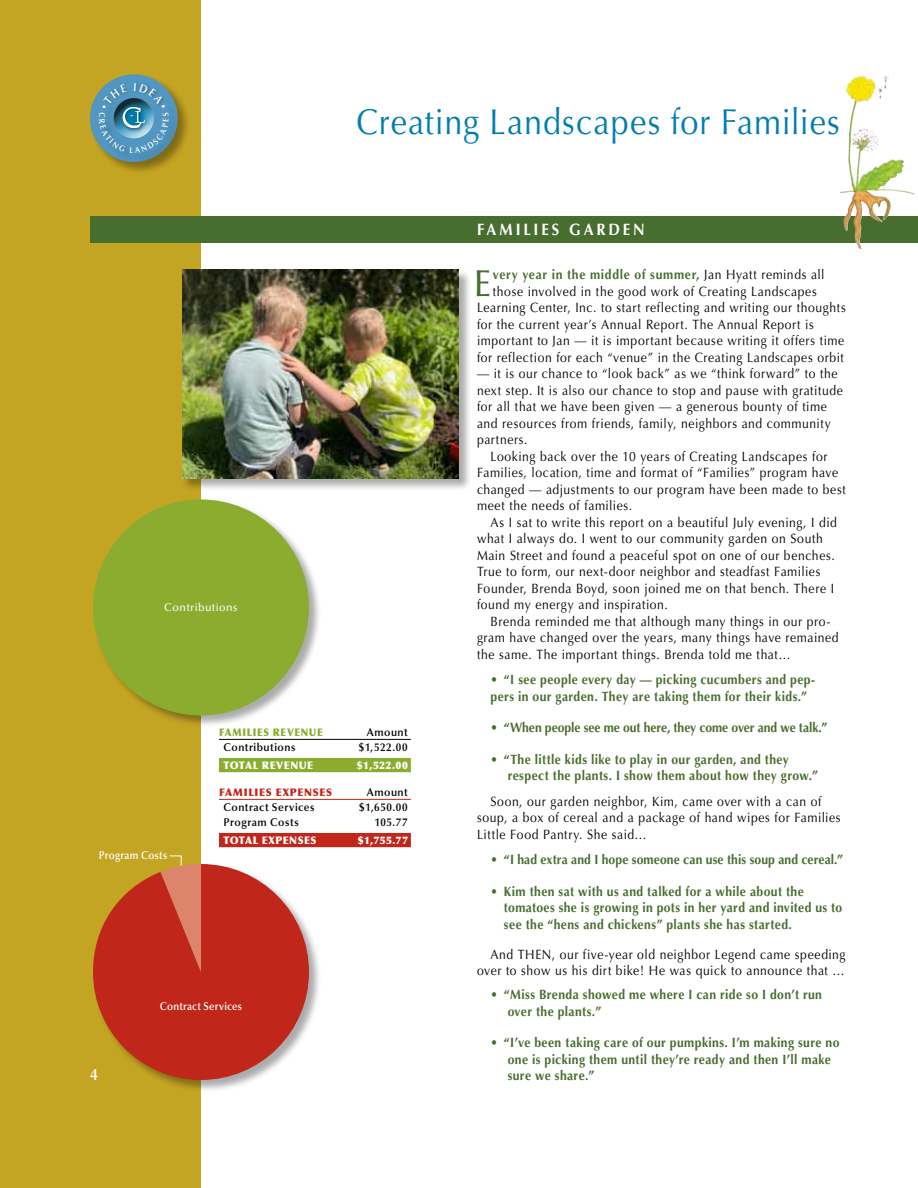
<style>
.page{position:relative;width:918px;height:1188px;background:#fff}
.page>*{position:absolute;margin:0;border:0;box-sizing:border-box;transform-origin:0 0}
.t1{font:500 37.5px "Optima";color:#476e2f;scale:.9 1}
.t2{font:36px "Optima";letter-spacing:.03em;color:#007eae;scale:.9 1}
.t3{font:700 16.5px "Optima";letter-spacing:.19em;color:#fff;scale:.9 1}
.t4{font:600 16.5px "Optima";color:#fff;scale:.9 1}
.t5{font:13.5px/16.5px "Optima";letter-spacing:.045em;color:#000;scale:.9 1}
.t6{font:700 13.5px/16.5px "Optima";letter-spacing:.03em;color:#476e2f;scale:.9 1}
.t7{font:700 13.5px "Optima";letter-spacing:.01em;color:#476e2f;scale:.9 1}
.t8{font:700 13.5px "Optima";color:#476e2f;scale:.9 1}
.t9{font:700 13.5px "Optima";letter-spacing:.055em;color:#476e2f;scale:.9 1}
.t10{font:600 11.25px "Optima";letter-spacing:.05em;color:#000;scale:.95 1}
.t11{font:600 11.25px "Optima";letter-spacing:.02em;color:#fff;scale:.9 1}
.t12{font:500 11.25px "Optima";letter-spacing:.035em;color:#fff;scale:.95 1}
.t13{font:900 10.5px "Optima";letter-spacing:.045em;color:#fff;scale:.95 1}
.t14{font:900 10.5px "Optima";letter-spacing:.07em;color:#c1261b;scale:.95 1}
.t15{font:900 10.5px "Optima";letter-spacing:.07em;color:#8cac2f;scale:.9 1}
.s1{font-weight:400;color:#000}
</style>
<div class="page">
<div style="left:0;top:0;width:201px;height:1188px;background:#c4a423"></div>
<hr style="left:219px;top:739px;width:192px;height:1px;background:#000">
<div style="left:219px;top:758px;width:192px;height:14px;background:#8cac2f"></div>
<hr style="left:219px;top:799px;width:192px;height:1px;background:#c1261b">
<div style="left:219px;top:833px;width:192px;height:14px;background:#c1261b"></div>
<div style="left:89px;top:74px;width:101px;height:101px;background:#000;opacity:.33"></div>
<div style="left:90px;top:74px;width:88px;height:88px;background:#5297c1;border-radius:50%"></div>
<div style="left:102px;top:81px;width:64px;height:27px;background:#000;opacity:.33"></div>
<div style="left:98px;top:105px;width:83px;height:60px;background:#000;opacity:.33"></div>
<div style="left:90px;top:216px;width:828px;height:27px;background:#476e2f"></div>
<img style="left:846px;top:75px;width:43px;height:21px">
<div style="left:182px;top:269px;width:289px;height:222px;background:#000;opacity:.33"></div>
<img style="left:182px;top:270px;width:277px;height:209px">
<div style="left:93px;top:499px;width:229px;height:229px;background:#000;opacity:.33"></div>
<div style="left:93px;top:500px;width:216px;height:216px;background:#8cac2f;border-radius:108px"></div>
<div style="left:93px;top:864px;width:229px;height:229px;background:#000;opacity:.33"></div>
<svg style="left:93px;top:864px;width:216px;height:216px;fill:#c1261b"></svg>
<svg style="left:161px;top:856px;width:40px;height:116px;background:#ce5f43"></svg>
<svg style="left:99px;top:83px;width:70px;height:70px"></svg>
<h2 class="t2" style="left:356px;top:101px;width:539px">Creating Landscapes for Families</h2>
<p class="t12" style="left:164px;top:601px;width:79px">Contributions</p>
<p class="t11" style="left:99px;top:849px;width:77px">Program Costs</p>
<p class="t15" style="left:219px;top:726px;width:117px">FAMILIES REVENUE</p>
<p class="t10" style="left:367px;top:726px;width:44px">Amount</p>
<p class="t10" style="left:224px;top:741px;width:77px">Contributions</p>
<p class="t10" style="left:359px;top:741px;width:53px">$1,522.00</p>
<p class="t13" style="left:224px;top:759px;width:96px">TOTAL REVENUE</p>
<p class="t13" style="left:357px;top:759px;width:55px">$1,522.00</p>
<p class="t14" style="left:219px;top:786px;width:121px">FAMILIES EXPENSES</p>
<p class="t10" style="left:367px;top:786px;width:44px">Amount</p>
<p class="t10" style="left:224px;top:801px;width:97px">Contract Services</p>
<p class="t10" style="left:359px;top:801px;width:53px">$1,650.00</p>
<p class="t10" style="left:223px;top:816px;width:81px">Program Costs</p>
<p class="t10" style="left:375px;top:816px;width:36px">105.77</p>
<p class="t13" style="left:224px;top:834px;width:99px">TOTAL EXPENSES</p>
<p class="t13" style="left:358px;top:834px;width:54px">$1,755.77</p>
<p class="t4" style="left:90px;top:1065px;width:10px">4</p>
<p class="t11" style="left:160px;top:1000px;width:93px">Contract Services</p>
<p class="t3" style="left:477px;top:220px;width:24px">Fami</p>
<p class="t3" style="left:524px;top:220px;width:136px">li es Ga rd en</p>
<h1 class="t1" style="left:474px;top:262px;width:20px">E</h1>
<p class="t9" style="left:493px;top:267px;width:370px">very year in the middle of summer, <span class="s1">Jan Hyatt reminds all</span></p>
<p class="t5" style="left:493px;top:283px;width:362px">those involved in the good work of Creating Landscapes</p>
<p class="t5" style="left:477px;top:300px;width:411px">Learning Center, Inc. to start reflecting and writing our thoughts</p>
<p class="t5" style="left:477px;top:316px;width:376px">for the current year’s Annual Report. The Annual Report is</p>
<p class="t5" style="left:477px;top:333px;width:410px">important to Jan — it is important because writing it offers time</p>
<p class="t5" style="left:477px;top:349px;width:409px">for reflection for each “venue” in the Creating Landscapes orbit</p>
<p class="t5" style="left:477px;top:366px;width:408px">— it is our chance to “look back” as we “think forward” to the next step. It is also our chance to stop and pause with gratitude for all that we have been given — a generous bounty of time and resources from friends, family, neighbors and community partners.</p>
<p class="t5" style="left:477px;top:448px;width:411px;text-indent:13px">Looking back over the 10 years of Creating Landscapes for Families, location, time and format of “Families” program have changed — adjustments to our program have been made to best meet the needs of families.</p>
<p class="t5" style="left:477px;top:514px;width:401px;text-indent:13px">As I sat to write this report on a beautiful July evening, I did what I always do. I went to our community garden on South Main Street and found a peaceful spot on one of our benches.<br>True to form, our next-door neighbor and steadfast Families Founder, Brenda Boyd, soon joined me on that bench. There I found my energy and inspiration.</p>
<p class="t5" style="left:477px;top:613px;width:403px;text-indent:13px">Brenda reminded me that although many things in our pro&shy;gram have changed over the years, many things have remained the same. The important things. Brenda told me that…</p>
<p class="t6" style="left:491px;top:672px;width:362px">• “I see people every day — picking cucumbers and pep&shy;pers in our garden. They are taking them for their kids.”</p>
<p class="t8" style="left:491px;top:720px;width:376px">• “When people see me out here, they come over and we talk.”</p>
<p class="t6" style="left:508px;top:751px;width:346px;text-indent:-17px">• “The little kids like to play in our garden, and they respect the plants. I show them about how they grow.”</p>
<p class="t5" style="left:477px;top:793px;width:406px;text-indent:13px">Soon, our garden neighbor, Kim, came over with a can of soup, a box of cereal and a package of hand wipes for Families<br>Little Food Pantry. She said…</p>
<p class="t7" style="left:491px;top:852px;width:393px">• “I had extra and I hope someone can use this soup and cereal.”</p>
<p class="t6" style="left:504px;top:883px;width:377px;text-indent:-13px">• Kim then sat with us and talked for a while about the tomatoes she is growing in pots in her yard and invited us to see the “hens and chickens” plants she has started.</p>
<p class="t5" style="left:477px;top:946px;width:411px;text-align:right">And THEN, our five-year old neighbor Legend came speeding over to show us his dirt bike! He was quick to announce that …</p>
<p class="t6" style="left:508px;top:987px;width:351px;text-indent:-17px">• “Miss Brenda showed me where I can ride so I don’t run over the plants.”</p>
<p class="t6" style="left:508px;top:1035px;width:370px;text-indent:-17px">• “I’ve been taking care of our pumpkins. I’m making sure no one is picking them until they’re ready and then I’ll make sure we share.”</p>
</div>
